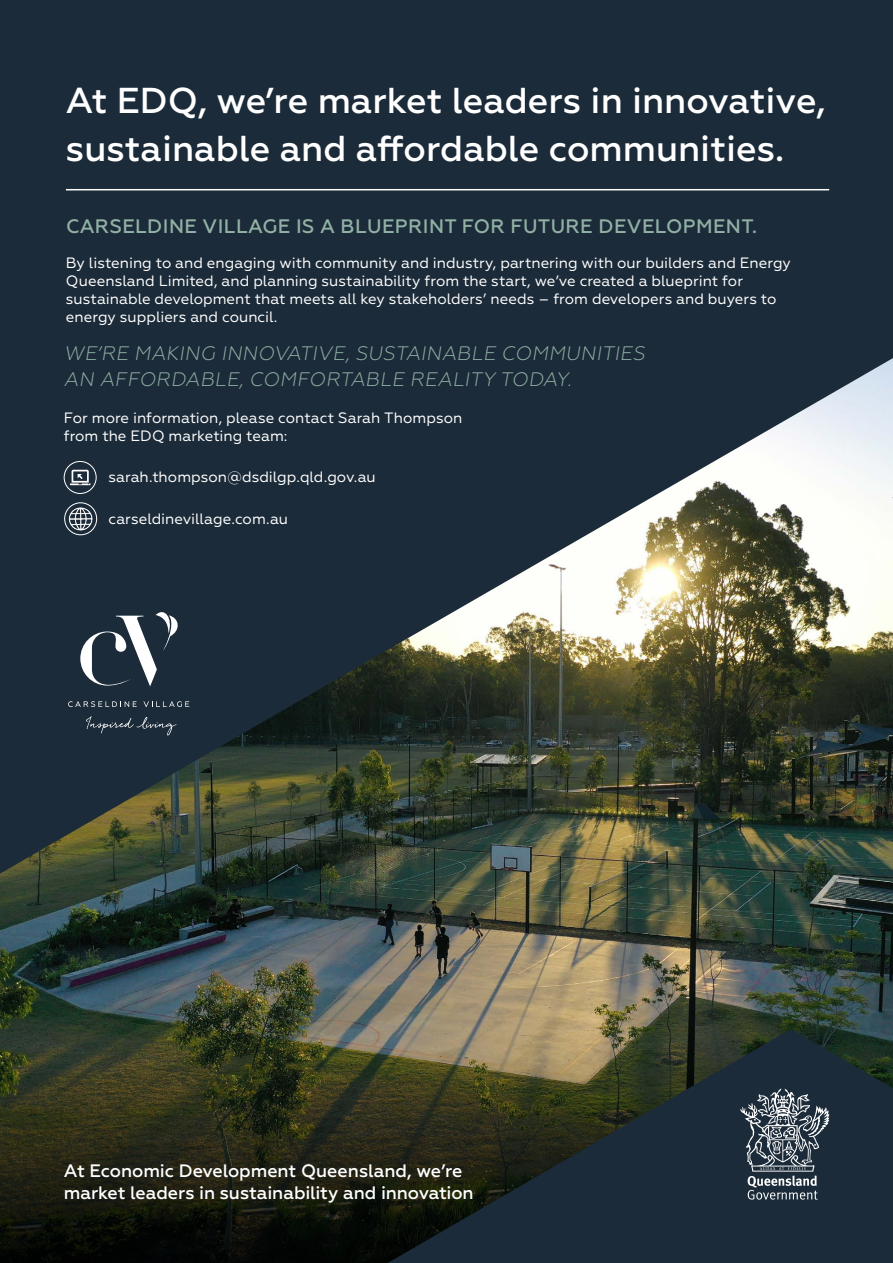
<style>
.page{position:relative;width:893px;height:1263px;background:#fff}
.page>*{position:absolute;margin:0;border:0;box-sizing:border-box;transform-origin:0 0}
.t1{font:500 36px/47.7px "Geometria";color:#fff}
.t2{font:italic 300 19.5px/25.5px "Geometria";color:#91b1a5}
.t3{font:500 19.5px "Geometria";letter-spacing:.02em;color:#91b1a5}
.t4{font:500 18px/21.6px "Geometria";letter-spacing:-.005em;color:#fff}
.t5{font:15px/18px "Geometria";color:#fff}
</style>
<div class="page">
<div style="left:0;top:0;width:893px;height:1201px;background:#1c2b39"></div>
<img style="left:0;top:358px;width:893px;height:692px">
<hr style="left:66px;top:189px;width:763px;height:1px;background:#fff">
<svg style="left:80px;top:606px;width:101px;height:80px"></svg>
<svg style="left:86px;top:716px;width:90px;height:19px"></svg>
<svg style="left:143px;top:701px;width:46px;height:6px"></svg>
<svg style="left:68px;top:701px;width:69px;height:6px"></svg>
<svg style="left:70px;top:470px;width:20px;height:15px"></svg>
<div style="left:64px;top:461px;width:33px;height:33px;border:1px solid #fff;border-radius:50%"></div>
<img style="left:65px;top:506px;width:32px;height:26px">
<div style="left:64px;top:502px;width:33px;height:33px;border:1px solid #fff;border-radius:50%"></div>
<svg style="left:0;top:1050px;width:388px;height:213px;background:#222413"></svg>
<svg style="left:388px;top:1029px;width:505px;height:234px"></svg>
<svg style="left:740px;top:1088px;width:89px;height:112px"></svg>
<p class="t1" style="left:66px;top:77px;width:761px">At EDQ, we’re market leaders in innovative, sustainable and affordable communities.</p>
<p class="t3" style="left:66px;top:215px;width:693px">CARSELDINE VILLAGE IS A BLUEPRINT FOR FUTURE DEVELOPMENT.</p>
<p class="t5" style="left:66px;top:254px;width:726px">By listening to and engaging with community and industry, partnering with our builders and Energy Queensland Limited, and planning sustainability from the start, we’ve created a blueprint for sustainable development that meets all key stakeholders’ needs – from developers and buyers to energy suppliers and council.</p>
<p class="t2" style="left:64px;top:341px;width:586px">WE’RE MAKING INNOVATIVE, SUSTAINABLE COMMUNITIES<br>AN AFFORDABLE, COMFORTABLE REALITY TODAY.</p>
<p class="t5" style="left:64px;top:409px;width:400px">For more information, please contact Sarah Thompson from the EDQ marketing team:</p>
<p class="t5" style="left:108px;top:467px;width:269px">sarah.thompson@dsdilgp.qld.gov.au</p>
<p class="t5" style="left:108px;top:509px;width:181px">carseldinevillage.com.au</p>
<p class="t4" style="left:64px;top:1160px;width:411px">At Economic Development Queensland, we’re market leaders in sustainability and innovation</p>
</div>
